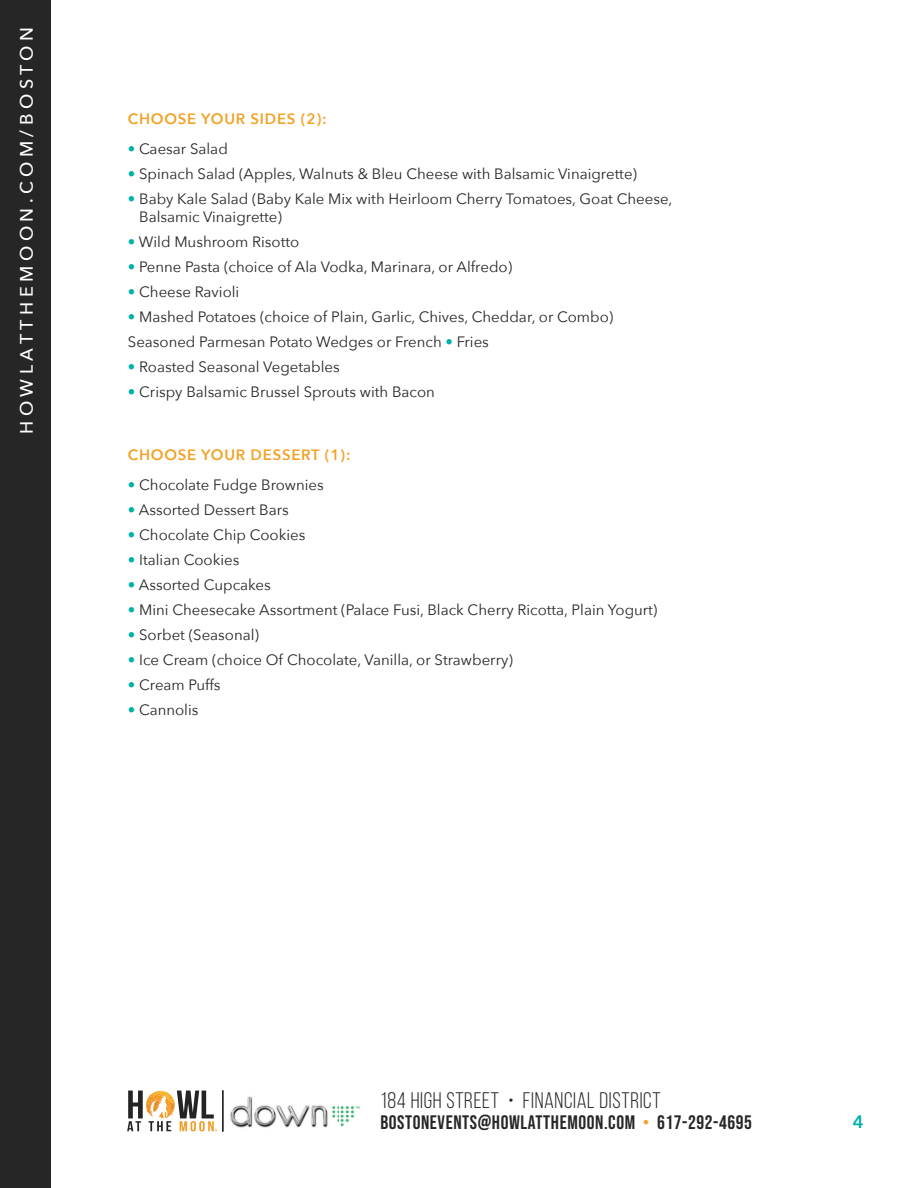
<style>
.page{position:relative;width:918px;height:1188px;background:#fff}
.page>*{position:absolute;margin:0;border:0;box-sizing:border-box;transform-origin:0 0}
.t1{font:22.5px "Bebas Neue";letter-spacing:.03em;color:#272626}
.t2{font:19.5px "Bebas Neue";letter-spacing:.03em;color:#272626}
.t3{font:500 18px "Avenir Next";letter-spacing:.25em;color:#fff}
.t4{font:600 18px "Avenir Next";color:#00b0ab}
.Food_Item_List{font:15px/18px "Avenir Next";color:#272626}
.t5{font:600 15px "Avenir Next";letter-spacing:.05em;color:#f2a226}
.s1{color:#00b0ab}
.s2{color:#f2a226}
</style>
<div class="page">
<div style="left:0;top:0;width:51px;height:1188px;background:#272626"></div>
<img style="left:230px;top:1096px;width:130px;height:32px">
<svg style="left:127px;top:1090px;width:97px;height:42px"></svg>
<p class="t3" style="left:11px;top:434px;width:408px;rotate:-90deg">HOWLATTHEMOON.COM/BOSTON</p>
<p class="t5" style="left:128px;top:106px;width:200px">CHOOSE YOUR SIDES (2):</p>
<p class="Food_Item_List" style="left:128px;top:139px;width:102px"><span class="s1">•</span> Caesar Salad</p>
<p class="Food_Item_List" style="left:128px;top:164px;width:511px"><span class="s1">•</span> Spinach Salad (Apples, Walnuts &amp; Bleu Cheese with Balsamic Vinaigrette)</p>
<p class="Food_Item_List" style="left:139px;top:189px;width:535px;text-indent:-11px"><span class="s1">•</span> Baby Kale Salad (Baby Kale Mix with Heirloom Cherry Tomatoes, Goat Cheese,<br>Balsamic Vinaigrette)</p>
<p class="Food_Item_List" style="left:128px;top:232px;width:173px"><span class="s1">•</span> Wild Mushroom Risotto</p>
<p class="Food_Item_List" style="left:128px;top:257px;width:386px"><span class="s1">•</span> Penne Pasta (choice of Ala Vodka, Marinara, or Alfredo)</p>
<p class="Food_Item_List" style="left:128px;top:282px;width:113px"><span class="s1">•</span> Cheese Ravioli</p>
<p class="Food_Item_List" style="left:128px;top:307px;width:487px"><span class="s1">•</span> Mashed Potatoes (choice of Plain, Garlic, Chives, Cheddar, or Combo)</p>
<p class="Food_Item_List" style="left:128px;top:332px;width:363px">Seasoned Parmesan Potato Wedges or French <span class="s1">•</span> Fries</p>
<p class="Food_Item_List" style="left:128px;top:357px;width:213px"><span class="s1">•</span> Roasted Seasonal Vegetables</p>
<p class="Food_Item_List" style="left:128px;top:382px;width:309px"><span class="s1">•</span> Crispy Balsamic Brussel Sprouts with Bacon</p>
<p class="t5" style="left:128px;top:442px;width:224px">CHOOSE YOUR DESSERT (1):</p>
<p class="Food_Item_List" style="left:128px;top:475px;width:197px"><span class="s1">•</span> Chocolate Fudge Brownies</p>
<p class="Food_Item_List" style="left:128px;top:500px;width:162px"><span class="s1">•</span> Assorted Dessert Bars</p>
<p class="Food_Item_List" style="left:128px;top:525px;width:179px"><span class="s1">•</span> Chocolate Chip Cookies</p>
<p class="Food_Item_List" style="left:128px;top:550px;width:113px"><span class="s1">•</span> Italian Cookies</p>
<p class="Food_Item_List" style="left:128px;top:575px;width:144px"><span class="s1">•</span> Assorted Cupcakes</p>
<p class="Food_Item_List" style="left:128px;top:600px;width:531px"><span class="s1">•</span> Mini Cheesecake Assortment (Palace Fusi, Black Cherry Ricotta, Plain Yogurt)</p>
<p class="Food_Item_List" style="left:128px;top:625px;width:133px"><span class="s1">•</span> Sorbet (Seasonal)</p>
<p class="Food_Item_List" style="left:128px;top:650px;width:387px"><span class="s1">•</span> Ice Cream (choice Of Chocolate, Vanilla, or Strawberry)</p>
<p class="Food_Item_List" style="left:128px;top:676px;width:94px"><span class="s1">•</span> Cream Puffs</p>
<p class="Food_Item_List" style="left:128px;top:701px;width:72px"><span class="s1">•</span> Cannolis</p>
<h1 class="t1" style="left:380px;top:1088px;width:282px">184 HIGH STREET • FINANCIAL DISTRICT</h1>
<h2 class="t2" style="left:380px;top:1111px;width:373px">BOSTONEVENTS@HOWLATTHEMOON.COM <span class="s2">•</span> 617-292-4695</h2>
<p class="t4" style="left:853px;top:1106px;width:12px">4</p>
</div>
